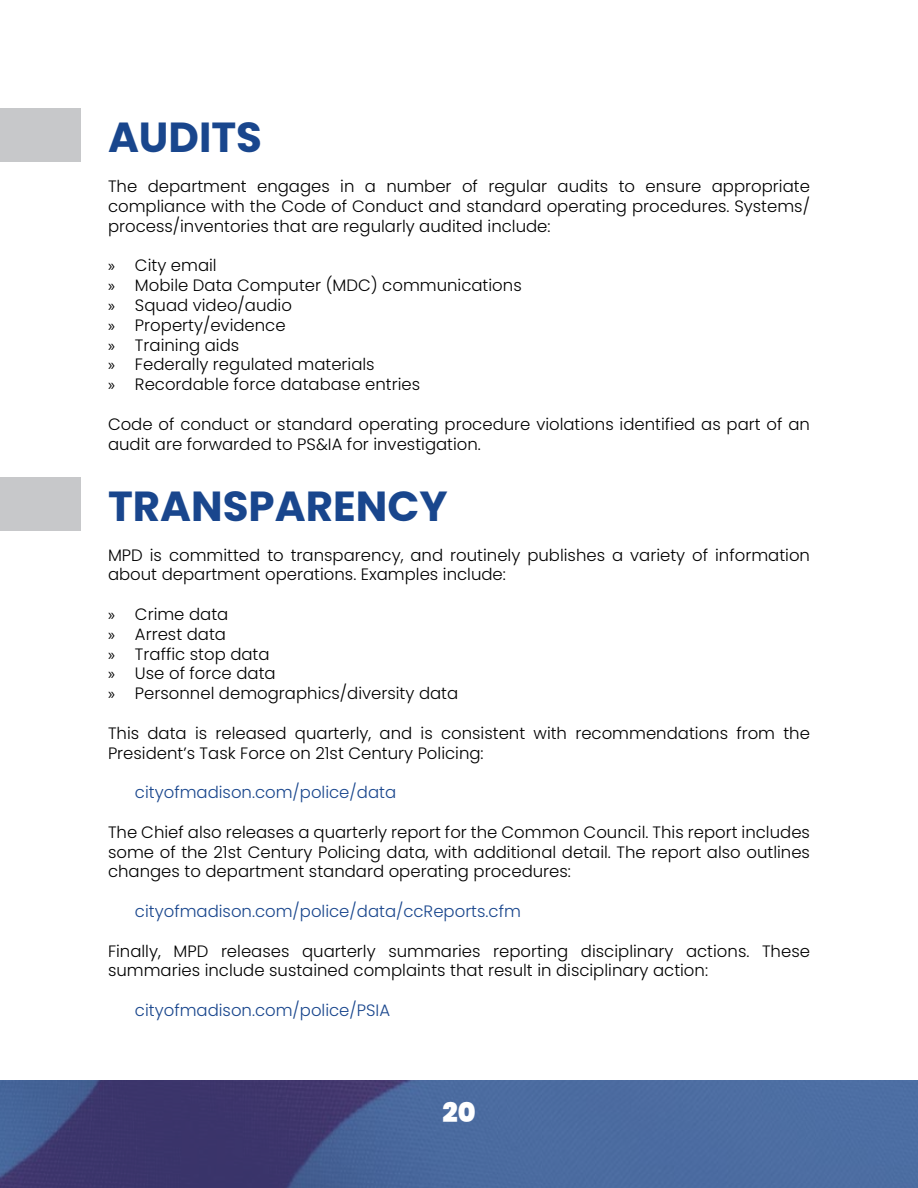
<style>
.page{position:relative;width:918px;height:1188px;background:#fff}
.page>*{position:absolute;margin:0;border:0;box-sizing:border-box;transform-origin:0 0}
.t1{font:700 42px "Poppins";color:#19468d}
.t2{font:900 27px "Poppins";color:#fff}
.t3{font:300 16.5px/19.8px "Poppins";color:#000}
.t4{font:300 16.5px "Poppins";color:#19468d}
.s1{font-family:"Myriad Pro";font-weight:400}
</style>
<div class="page">
<svg style="left:0;top:1080px;width:918px;height:108px;background:#465a8f"></svg>
<div style="left:0;top:108px;width:81px;height:54px;background:#c7c8ca"></div>
<div style="left:0;top:477px;width:81px;height:54px;background:#c7c8ca"></div>
<h1 class="t1" style="left:108px;top:113px;width:156px">AUDITS</h1>
<p class="t3" style="left:108px;top:177px;width:704px;text-align:justify">The department engages in a number of regular audits to ensure appropriate compliance with the Code of Conduct and standard operating procedures. Systems/ process/inventories that are regularly audited include:</p>
<p class="t3" style="left:108px;top:256px;width:415px"><span class="s1">»</span> City email<br><span class="s1">»</span> Mobile Data Computer (MDC) communications <span class="s1">»</span> Squad video/audio<br><span class="s1">»</span> Property/evidence<br><span class="s1">»</span> Training aids<br><span class="s1">»</span> Federally regulated materials<br><span class="s1">»</span> Recordable force database entries</p>
<p class="t3" style="left:108px;top:414px;width:703px">Code of conduct or standard operating procedure violations identified as part of an audit are forwarded to PS&amp;IA for investigation.</p>
<h1 class="t1" style="left:108px;top:482px;width:341px">TRANSPARENCY</h1>
<p class="t3" style="left:108px;top:545px;width:704px">MPD is committed to transparency, and routinely publishes a variety of information about department operations. Examples include:</p>
<p class="t3" style="left:108px;top:605px;width:352px"><span class="s1">»</span> Crime data<br><span class="s1">»</span> Arrest data<br><span class="s1">»</span> Traffic stop data<br><span class="s1">»</span> Use of force data<br><span class="s1">»</span> Personnel demographics/diversity data</p>
<p class="t3" style="left:108px;top:723px;width:704px">This data is released quarterly, and is consistent with recommendations from the<br>President’s Task Force on 21st Century Policing:</p>
<p class="t4" style="left:135px;top:783px;width:263px">cityofmadison.com/police/data</p>
<p class="t3" style="left:108px;top:822px;width:704px;text-align:justify">The Chief also releases a quarterly report for the Common Council. This report includes some of the 21st Century Policing data, with additional detail. The report also outlines changes to department standard operating procedures:</p>
<p class="t4" style="left:135px;top:902px;width:387px">cityofmadison.com/police/data/ccReports.cfm</p>
<p class="t3" style="left:108px;top:941px;width:704px">Finally, MPD releases quarterly summaries reporting disciplinary actions. These summaries include sustained complaints that result in disciplinary action:</p>
<p class="t4" style="left:135px;top:1001px;width:257px">cityofmadison.com/police/PSIA</p>
<h2 class="t2" style="left:442px;top:1097px;width:35px">20</h2>
</div>
